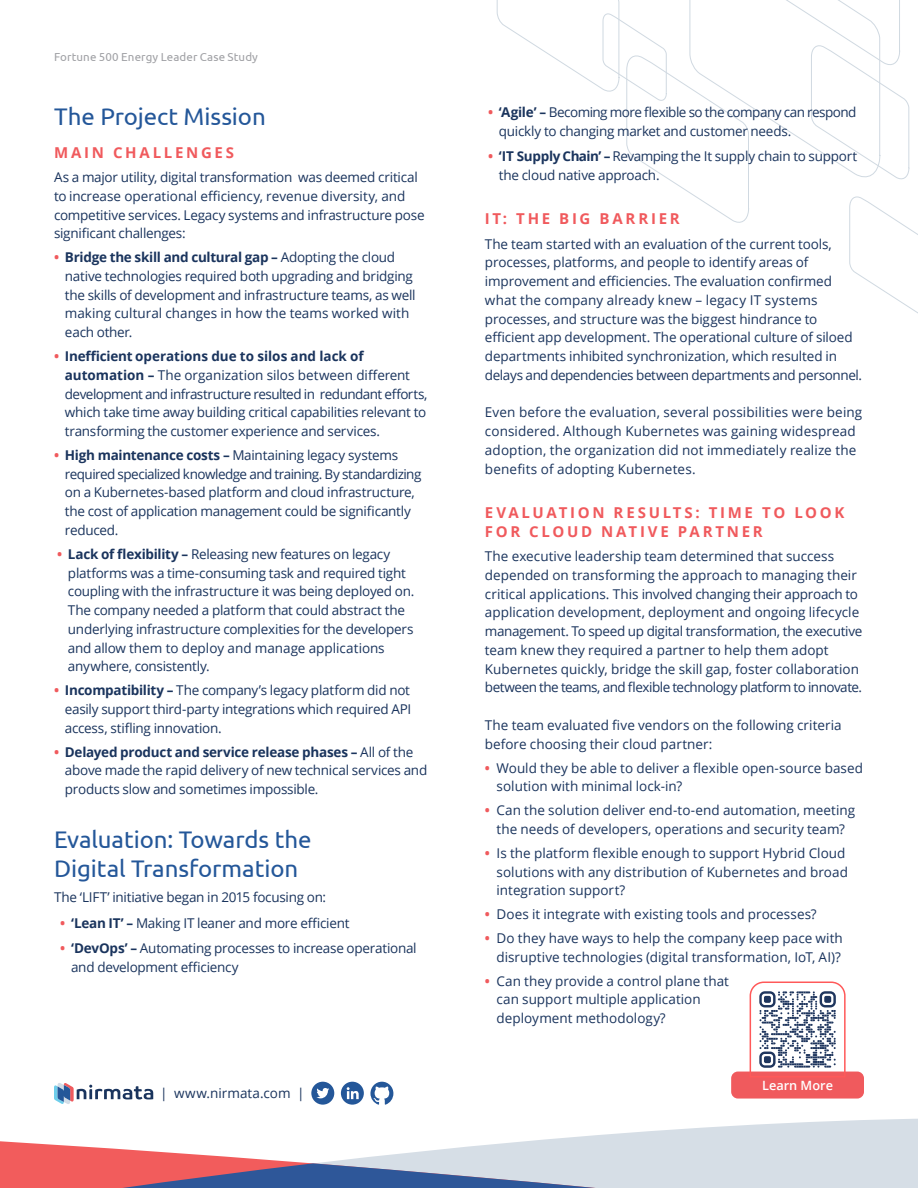
<style>
.page{position:relative;width:918px;height:1188px;background:#fff}
.page>*{position:absolute;margin:0;border:0;box-sizing:border-box;transform-origin:0 0}
.t1{font:24px/28.5px "Ubuntu";letter-spacing:-.005em;color:#245799}
.new_subhead{font:700 15px/18.8px "Open Sans";letter-spacing:.18em;color:#f05a5d}
.body{font:13.5px/18.8px "Open Sans";letter-spacing:-.01em;color:#1a345d}
.body-2{font:13.5px/18.8px "Open Sans";letter-spacing:.01em;color:#1a345d}
.body-3{font:13.5px/18.8px "Open Sans";letter-spacing:-.03em;color:#1a345d}
.t2{font:600 12.75px "Open Sans";color:#fff}
.t3{font:11.55px "Ubuntu";letter-spacing:.01em;color:#a0a1a5}
.t4{font:600 11.55px "Open Sans";color:#fff}
.s1{font-weight:700;color:#f05a5d}
.s2{font-weight:700}
</style>
<div class="page">
<svg style="left:496px;top:0;width:422px;height:314px"></svg>
<svg style="left:655px;top:1118px;width:263px;height:13px;fill:#d6dee6"></svg>
<svg style="left:0;top:1131px;width:918px;height:32px"></svg>
<svg style="left:0;top:1163px;width:918px;height:25px;background:#b09bb1"></svg>
<svg style="left:54px;top:1083px;width:99px;height:21px"></svg>
<svg style="left:311px;top:1082px;width:23px;height:23px"></svg>
<svg style="left:341px;top:1082px;width:23px;height:23px"></svg>
<svg style="left:370px;top:1082px;width:23px;height:23px"></svg>
<div style="left:731px;top:1072px;width:133px;height:27px;background:#f05a5d;border-radius:7px"></div>
<svg style="left:749px;top:981px;width:97px;height:96px"></svg>
<p class="t3" style="left:54px;top:50px;width:206px">Fortune 500 Energy Leader Case Study</p>
<p class="t1" style="left:54px;top:102px;width:213px">The Project Mission</p>
<p class="new_subhead" style="left:54px;top:142px;width:182px">MAIN CHALLENGES</p>
<p class="body" style="left:54px;top:167px;width:372px">As a major utility, digital transformation was deemed critical to increase operational efficiency, revenue diversity, and competitive services. Legacy systems and infrastructure pose significant challenges:</p>
<p class="body" style="left:65px;top:248px;width:352px;text-indent:-11px"><span class="s1">•</span> <span class="s2">Bridge the skill and cultural gap –</span> Adopting the cloud native technologies required both upgrading and bridging the skills of development and infrastructure teams, as well making cultural changes in how the teams worked with each other.</p>
<p class="body" style="left:65px;top:346px;width:364px;text-indent:-11px"><span class="s1">•</span> <span class="s2">Inefficient operations due to silos and lack of automation –</span> The organization silos between different development and infrastructure resulted in redundant efforts, which take time away building critical capabilities relevant to transforming the customer experience and services.</p>
<p class="body" style="left:65px;top:445px;width:358px;text-indent:-11px"><span class="s1">•</span> <span class="s2">High maintenance costs –</span> Maintaining legacy systems required specialized knowledge and training. By standardizing on a Kubernetes-based platform and cloud infrastructure, the cost of application management could be significantly reduced.</p>
<p class="body" style="left:68px;top:544px;width:348px;text-indent:-11px"><span class="s1">•</span> <span class="s2">Lack of flexibility –</span> Releasing new features on legacy platforms was a time-consuming task and required tight coupling with the infrastructure it was being deployed on.<br>The company needed a platform that could abstract the underlying infrastructure complexities for the developers and allow them to deploy and manage applications anywhere, consistently.</p>
<p class="body" style="left:65px;top:681px;width:348px;text-align:justify;text-indent:-11px"><span class="s1">•</span> <span class="s2">Incompatibility –</span> The company’s legacy platform did not easily support third-party integrations which required API access, stifling innovation.</p>
<p class="body" style="left:65px;top:742px;width:364px;text-indent:-11px"><span class="s1">•</span> <span class="s2">Delayed product and service release phases –</span> All of the above made the rapid delivery of new technical services and products slow and sometimes impossible.</p>
<p class="t1" style="left:54px;top:825px;width:259px">Evaluation: Towards the<br>Digital Transformation</p>
<p class="body" style="left:54px;top:887px;width:274px">The ‘LIFT’ initiative began in 2015 focusing on:</p>
<p class="body" style="left:60px;top:913px;width:291px"><span class="s1">•</span> <span class="s2">‘Lean IT’ –</span> Making IT leaner and more efficient</p>
<p class="body" style="left:71px;top:938px;width:347px;text-indent:-11px"><span class="s1">•</span> <span class="s2">‘DevOps’ –</span> Automating processes to increase operational and development efficiency</p>
<p class="body" style="left:160px;top:1083px;width:146px">| www.nirmata.com |</p>
<p class="body-3" style="left:499px;top:102px;width:359px;text-indent:-11px"><span class="s1">•</span> <span class="s2">‘Agile’ –</span> Becoming more flexible so the company can respond quickly to changing market and customer needs.</p>
<p class="body" style="left:499px;top:147px;width:360px;text-indent:-11px"><span class="s1">•</span> <span class="s2">‘IT Supply Chain’ –</span> Revamping the It supply chain to support the cloud native approach.</p>
<p class="new_subhead" style="left:485px;top:209px;width:196px">IT: THE BIG BARRIER</p>
<p class="body" style="left:485px;top:234px;width:379px">The team started with an evaluation of the current tools, processes, platforms, and people to identify areas of improvement and efficiencies. The evaluation confirmed what the company already knew – legacy IT systems processes, and structure was the biggest hindrance to efficient app development. The operational culture of siloed departments inhibited synchronization, which resulted in delays and dependencies between departments and personnel.</p>
<p class="body-2" style="left:485px;top:403px;width:379px">Even before the evaluation, several possibilities were being considered. Although Kubernetes was gaining widespread adoption, the organization did not immediately realize the benefits of adopting Kubernetes.</p>
<p class="new_subhead" style="left:485px;top:503px;width:361px">EVALUATION RESULTS: TIME TO LOOK<br>FOR CLOUD NATIVE PARTNER</p>
<p class="body" style="left:485px;top:547px;width:379px">The executive leadership team determined that success depended on transforming the approach to managing their critical applications. This involved changing their approach to application development, deployment and ongoing lifecycle management. To speed up digital transformation, the executive team knew they required a partner to help them adopt Kubernetes quickly, bridge the skill gap, foster collaboration between the teams, and flexible technology platform to innovate.</p>
<p class="body" style="left:485px;top:715px;width:358px">The team evaluated five vendors on the following criteria before choosing their cloud partner:</p>
<p class="body" style="left:497px;top:758px;width:368px;text-indent:-12px"><span class="s1">•</span> Would they be able to deliver a flexible open-source based solution with minimal lock-in?</p>
<p class="body" style="left:485px;top:801px;width:372px;text-align:center"><span class="s1">•</span> Can the solution deliver end-to-end automation, meeting the needs of developers, operations and security team?</p>
<p class="body" style="left:497px;top:843px;width:353px;text-indent:-12px"><span class="s1">•</span> Is the platform flexible enough to support Hybrid Cloud solutions with any distribution of Kubernetes and broad integration support?</p>
<p class="body" style="left:485px;top:905px;width:333px"><span class="s1">•</span> Does it integrate with existing tools and processes?</p>
<p class="body" style="left:485px;top:928px;width:360px;text-align:right"><span class="s1">•</span> Do they have ways to help the company keep pace with disruptive technologies (digital transformation, IoT, AI)?</p>
<p class="body" style="left:497px;top:971px;width:234px;text-indent:-12px"><span class="s1">•</span> Can they provide a control plane that can support multiple application deployment methodology?</p>
<p class="t4" style="left:750px;top:1077px;width:97px">Try Nirmata Now</p>
<p class="t2" style="left:762px;top:1077px;width:72px">Learn More</p>
</div>
